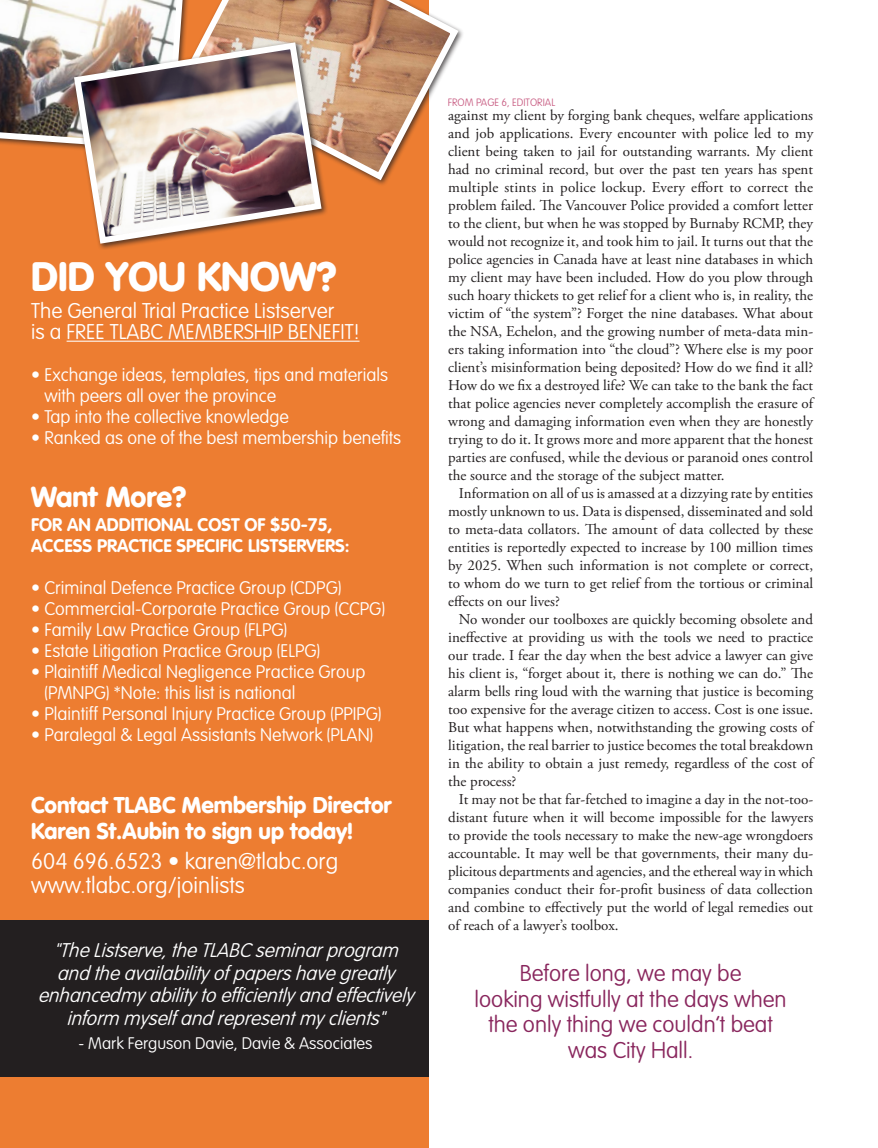
<style>
.page{position:relative;width:878px;height:1148px;background:#fff}
.page>*{position:absolute;margin:0;border:0;box-sizing:border-box;transform-origin:0 0}
.t1{font:900 40.5px "VAG Rounded";color:#fff}
.t2{font:900 28.5px "VAG Rounded";color:#fff}
.t3{font:100 22.5px/25.5px "VAG Rounded";color:#89265d;text-align:center}
.t4{font:900 22.5px/25.5px "VAG Rounded";color:#fff}
.t5{font:100 22.5px/24px "VAG Rounded";color:#fff}
.t6{font:100 21px/21px "VAG Rounded";color:#fff}
.t7{font:italic 100 19.5px/22.5px "VAG Rounded";color:#fff;text-align:center}
.t8{font:100 18px/21px "VAG Rounded";color:#fff}
.t9{font:700 18px/21px "VAG Rounded";color:#fff}
.t10{font:100 16.5px "VAG Rounded";color:#fff}
.t11{font:15px/18px "Adobe Garamond Pro";color:#231f20;text-align:justify}
.t12{font:100 10.5px "VAG Rounded";color:#c96085}
</style>
<div class="page">
<div style="left:0;top:0;width:429px;height:1148px;background:#ed7d31"></div>
<div style="left:0;top:921px;width:428px;height:156px;background:#231f20"></div>
<hr style="left:67px;top:341px;width:292px;height:1px;background:#fff">
<img style="left:0;top:0;width:178px;height:149px">
<svg style="left:178px;top:0;width:284px;height:184px"></svg>
<div style="left:71px;top:40px;width:257px;height:210px;background:#231f20;opacity:.75"></div>
<img style="left:71px;top:39px;width:254px;height:208px">
<h1 class="t1" style="left:31px;top:252px;width:307px">DID YOU KNOW?</h1>
<h3 class="t6" style="left:31px;top:300px;width:330px">The General Trial Practice Listserver<br>is a FREE TLABC MEMBERSHIP BENEFIT!</h3>
<p class="t8" style="left:45px;top:364px;width:345px;text-indent:-13px">• Exchange ideas, templates, tips and materials with peers all over the province</p>
<p class="t8" style="left:31px;top:406px;width:259px">• Tap into the collective knowledge</p>
<p class="t8" style="left:31px;top:427px;width:371px">• Ranked as one of the best membership benefits</p>
<h2 class="t2" style="left:31px;top:480px;width:157px">Want More?</h2>
<p class="t9" style="left:31px;top:514px;width:320px">FOR AN ADDITIONAL COST OF $50-75,<br>ACCESS PRACTICE SPECIFIC LISTSERVERS:</p>
<p class="t8" style="left:31px;top:577px;width:311px">• Criminal Defence Practice Group (CDPG)</p>
<p class="t8" style="left:31px;top:598px;width:355px">• Commercial-Corporate Practice Group (CCPG)</p>
<p class="t8" style="left:31px;top:619px;width:257px">• Family Law Practice Group (FLPG)</p>
<p class="t8" style="left:31px;top:640px;width:290px">• Estate Litigation Practice Group (ELPG)</p>
<p class="t8" style="left:45px;top:661px;width:322px;text-indent:-13px">• Plaintiff Medical Negligence Practice Group (PMNPG) *Note: this list is national</p>
<p class="t8" style="left:31px;top:703px;width:352px">• Plaintiff Personal Injury Practice Group (PPIPG)</p>
<p class="t8" style="left:31px;top:724px;width:343px">• Paralegal &amp; Legal Assistants Network (PLAN)</p>
<h3 class="t4" style="left:31px;top:792px;width:362px">Contact TLABC Membership Director<br>Karen St.Aubin to sign up today!</h3>
<h3 class="t5" style="left:31px;top:848px;width:308px">604 696.6523 • karen@tlabc.org www.tlabc.org/joinlists</h3>
<h3 class="t7" style="left:38px;top:939px;width:383px">"TheListserve,theTLABC seminarprogram andtheavailabilityofpapershavegreatly enhancedmyabilitytoefficientlyandeffectively inform myselfandrepresentmyclients"</h3>
<p class="t10" style="left:78px;top:1033px;width:295px">- Mark Ferguson Davie, Davie &amp; Associates</p>
<p class="t12" style="left:448px;top:97px;width:109px">FROM PAGE 6, EDITORIAL</p>
<p class="t11" style="left:448px;top:107px;width:367px">against my client by forging bank cheques, welfare applications and job applications. Every encounter with police led to my client being taken to jail for outstanding warrants. My client had no criminal record, but over the past ten years has spent multiple stints in police lockup. Every effort to correct the problem failed. The Vancouver Police provided a comfort letter to the client, but when he was stopped by Burnaby RCMP, they would not recognize it, and took him to jail. It turns out that the police agencies in Canada have at least nine databases in which my client may have been included. How do you plow through such hoary thickets to get relief for a client who is, in reality, the victim of “the system”? Forget the nine databases. What about the NSA, Echelon, and the growing number of meta-data min&shy;ers taking information into “the cloud”? Where else is my poor client’s misinformation being deposited? How do we find it all?<br>How do we fix a destroyed life? We can take to the bank the fact that police agencies never completely accomplish the erasure of wrong and damaging information even when they are honestly trying to do it. It grows more and more apparent that the honest parties are confused, while the devious or paranoid ones control the source and the storage of the subject matter.</p>
<p class="t11" style="left:448px;top:485px;width:366px;text-indent:11px">Information on all of us is amassed at a dizzying rate by entities mostly unknown to us. Data is dispensed, disseminated and sold to meta-data collators. The amount of data collected by these entities is reportedly expected to increase by 100 million times by 2025. When such information is not complete or correct, to whom do we turn to get relief from the tortious or criminal effects on our lives?</p>
<p class="t11" style="left:448px;top:611px;width:367px;text-indent:11px">No wonder our toolboxes are quickly becoming obsolete and ineffective at providing us with the tools we need to practice our trade. I fear the day when the best advice a lawyer can give his client is, “forget about it, there is nothing we can do.” The alarm bells ring loud with the warning that justice is becoming too expensive for the average citizen to access. Cost is one issue.<br>But what happens when, notwithstanding the growing costs of litigation, the real barrier to justice becomes the total breakdown in the ability to obtain a just remedy, regardless of the cost of the process?</p>
<p class="t11" style="left:448px;top:791px;width:366px;text-indent:11px">It may not be that far-fetched to imagine a day in the not-too&shy;distant future when it will become impossible for the lawyers to provide the tools necessary to make the new-age wrongdoers accountable. It may well be that governments, their many du&shy;plicitous departments and agencies, and the ethereal way in which companies conduct their for-profit business of data collection and combine to effectively put the world of legal remedies out of reach of a lawyer’s toolbox.</p>
<h3 class="t3" style="left:474px;top:960px;width:313px">Before long, we may be<br>looking wistfully at the days when the only thing we couldn’t beat was City Hall.</h3>
</div>
